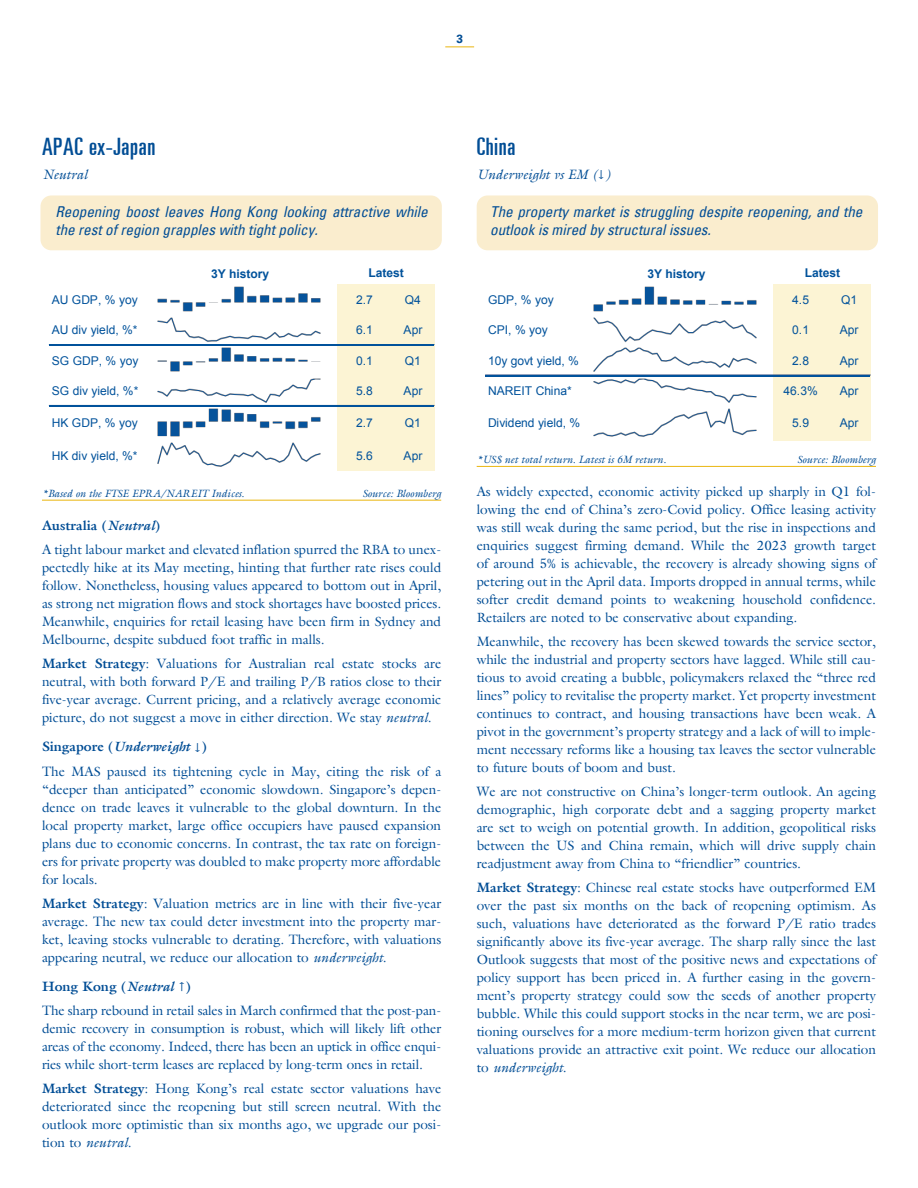
<style>
.page{position:relative;width:918px;height:1188px;background:#fff}
.page>*{position:absolute;margin:0;border:0;box-sizing:border-box;transform-origin:0 0}
.B-head{font:ultra-condensed 24px "Univers";letter-spacing:.025em;color:#014d95}
.Callout{font:italic condensed 15px/17.2px "Univers";color:#014d95}
.Body{font:13.5px/18px "Galliard";color:#014d95;text-align:justify}
.Body-2{font:700 13.5px "Galliard";color:#014d95}
.Body-3{font:italic 13.5px "Galliard";color:#014d95}
.t1{font:12px "Arial";color:#01529b}
.t2{font:700 12px "Arial";color:#01529b}
.t3{font:700 12px "Univers";color:#014d95}
.Notes{font:italic 10.5px "Galliard";color:#014d95}
.SOURCE__flush_right{font:italic 10.5px "Galliard";color:#014d95}
.s1{font-style:italic}
.s2{font-weight:700}
</style>
<div class="page">
<div style="left:477px;top:195px;width:401px;height:55px;background:#faedce;border-radius:11px"></div>
<div style="left:41px;top:195px;width:401px;height:55px;background:#faedce;border-radius:11px"></div>
<svg style="left:445px;top:46px;width:29px;height:1px"></svg>
<hr style="left:42px;top:500px;width:399px;height:1px;background:#eab610">
<hr style="left:477px;top:466px;width:399px;height:1px;background:#eab610">
<div style="left:773px;top:284px;width:97px;height:31px;background:#fcf4d4"></div>
<img style="left:593px;top:286px;width:164px;height:26px">
<div style="left:773px;top:315px;width:97px;height:30px;background:#fcf4d4"></div>
<div style="left:773px;top:345px;width:97px;height:31px;background:#fcf4d4"></div>
<div style="left:773px;top:376px;width:97px;height:30px;background:#fcf4d4"></div>
<div style="left:773px;top:406px;width:97px;height:34px;background:#fcf4d4"></div>
<hr style="left:486px;top:375px;width:384px;height:1px;background:#01529b">
<div style="left:337px;top:284px;width:97px;height:31px;background:#fcf4d4"></div>
<img style="left:157px;top:286px;width:164px;height:26px">
<div style="left:337px;top:315px;width:97px;height:30px;background:#fcf4d4"></div>
<div style="left:337px;top:345px;width:97px;height:31px;background:#fcf4d4"></div>
<div style="left:337px;top:376px;width:97px;height:30px;background:#fcf4d4"></div>
<div style="left:337px;top:406px;width:97px;height:34px;background:#fcf4d4"></div>
<div style="left:337px;top:440px;width:97px;height:31px;background:#fcf4d4"></div>
<hr style="left:49px;top:344px;width:385px;height:1px;background:#06539b">
<hr style="left:49px;top:345px;width:385px;height:1px;background:#01529b">
<hr style="left:49px;top:405px;width:385px;height:2px;background:#01529b">
<p class="t3" style="left:456px;top:32px;width:8px">3</p>
<p class="B-head" style="left:42px;top:135px;width:115px">APAC ex-Japan</p>
<p class="Body-3" style="left:42px;top:168px;width:47px">Neutral</p>
<p class="Callout" style="left:56px;top:203px;width:374px">Reopening boost leaves Hong Kong looking attractive while the rest of region grapples with tight policy.</p>
<p class="B-head" style="left:477px;top:135px;width:40px">China</p>
<p class="Body-3" style="left:477px;top:168px;width:136px">Underweight vs EM (↓)</p>
<p class="Callout" style="left:490px;top:203px;width:374px">The property market is struggling despite reopening, and the outlook is mired by structural issues.</p>
<p class="t2" style="left:369px;top:265px;width:37px">Latest</p>
<p class="t2" style="left:211px;top:266px;width:60px">3Y history</p>
<p class="t2" style="left:805px;top:265px;width:37px">Latest</p>
<p class="t2" style="left:647px;top:266px;width:60px">3Y history</p>
<p class="t1" style="left:52px;top:292px;width:87px">AU GDP, % yoy</p>
<p class="t1" style="left:356px;top:292px;width:18px">2.7</p>
<p class="t1" style="left:405px;top:292px;width:18px">Q4</p>
<p class="t1" style="left:52px;top:322px;width:87px">AU div yield, %*</p>
<p class="t1" style="left:356px;top:322px;width:18px">6.1</p>
<p class="t1" style="left:404px;top:322px;width:20px">Apr</p>
<p class="t1" style="left:52px;top:353px;width:88px">SG GDP, % yoy</p>
<p class="t1" style="left:356px;top:353px;width:18px">0.1</p>
<p class="t1" style="left:405px;top:353px;width:18px">Q1</p>
<p class="t1" style="left:52px;top:383px;width:88px">SG div yield, %*</p>
<p class="t1" style="left:356px;top:383px;width:18px">5.8</p>
<p class="t1" style="left:404px;top:383px;width:20px">Apr</p>
<p class="t1" style="left:52px;top:415px;width:87px">HK GDP, % yoy</p>
<p class="t1" style="left:356px;top:415px;width:18px">2.7</p>
<p class="t1" style="left:405px;top:415px;width:18px">Q1</p>
<p class="t1" style="left:52px;top:447px;width:87px">HK div yield, %*</p>
<p class="t1" style="left:356px;top:447px;width:18px">5.6</p>
<p class="t1" style="left:404px;top:447px;width:20px">Apr</p>
<p class="Notes" style="left:42px;top:489px;width:204px">*Based on the FTSE EPRA/NAREIT Indices.</p>
<p class="SOURCE__flush_right" style="left:362px;top:489px;width:80px">Source: Bloomberg</p>
<p class="Body-2" style="left:42px;top:520px;width:120px">Australia (<span class="s1">Neutral</span>)</p>
<p class="Body" style="left:42px;top:542px;width:401px">A tight labour market and elevated inflation spurred the RBA to unex&shy;pectedly hike at its May meeting, hinting that further rate rises could follow. Nonetheless, housing values appeared to bottom out in April, as strong net migration flows and stock shortages have boosted prices.<br>Meanwhile, enquiries for retail leasing have been firm in Sydney and Melbourne, despite subdued foot traffic in malls.</p>
<p class="Body" style="left:42px;top:656px;width:401px"><span class="s2">Market Strategy</span>: Valuations for Australian real estate stocks are neutral, with both forward P/E and trailing P/B ratios close to their five-year average. Current pricing, and a relatively average economic picture, do not suggest a move in either direction. We stay <span class="s1">neutral</span>.</p>
<p class="Body-2" style="left:42px;top:741px;width:166px">Singapore (<span class="s1">Underweight</span> ↓)</p>
<p class="Body" style="left:42px;top:763px;width:401px">The MAS paused its tightening cycle in May, citing the risk of a “deeper than anticipated” economic slowdown. Singapore’s depen&shy;dence on trade leaves it vulnerable to the global downturn. In the local property market, large office occupiers have paused expansion plans due to economic concerns. In contrast, the tax rate on foreign&shy;ers for private property was doubled to make property more affordable for locals.</p>
<p class="Body" style="left:42px;top:895px;width:401px"><span class="s2">Market Strategy</span>: Valuation metrics are in line with their five-year average. The new tax could deter investment into the property mar&shy;ket, leaving stocks vulnerable to derating. Therefore, with valuations appearing neutral, we reduce our allocation to <span class="s1">underweight</span>.</p>
<p class="Body-2" style="left:42px;top:981px;width:150px">Hong Kong (<span class="s1">Neutral</span> ↑)</p>
<p class="Body" style="left:42px;top:1003px;width:401px">The sharp rebound in retail sales in March confirmed that the post-pan&shy;demic recovery in consumption is robust, which will likely lift other areas of the economy. Indeed, there has been an uptick in office enqui&shy;ries while short-term leases are replaced by long-term ones in retail.</p>
<p class="Body" style="left:42px;top:1081px;width:401px"><span class="s2">Market Strategy</span>: Hong Kong’s real estate sector valuations have deteriorated since the reopening but still screen neutral. With the outlook more optimistic than six months ago, we upgrade our posi&shy;tion to <span class="s1">neutral</span>.</p>
<p class="t1" style="left:488px;top:292px;width:67px">GDP, % yoy</p>
<p class="t1" style="left:792px;top:292px;width:18px">4.5</p>
<p class="t1" style="left:841px;top:292px;width:18px">Q1</p>
<p class="t1" style="left:488px;top:322px;width:61px">CPI, % yoy</p>
<p class="t1" style="left:792px;top:322px;width:18px">0.1</p>
<p class="t1" style="left:840px;top:322px;width:20px">Apr</p>
<p class="t1" style="left:488px;top:353px;width:93px">10y govt yield, %</p>
<p class="t1" style="left:792px;top:353px;width:18px">2.8</p>
<p class="t1" style="left:840px;top:353px;width:20px">Apr</p>
<p class="t1" style="left:488px;top:383px;width:85px">NAREIT China*</p>
<p class="t1" style="left:784px;top:383px;width:36px">46.3%</p>
<p class="t1" style="left:840px;top:383px;width:20px">Apr</p>
<p class="t1" style="left:488px;top:415px;width:94px">Dividend yield, %</p>
<p class="t1" style="left:792px;top:415px;width:18px">5.9</p>
<p class="t1" style="left:840px;top:415px;width:20px">Apr</p>
<p class="Notes" style="left:477px;top:455px;width:191px">*US$ net total return. Latest is 6M return.</p>
<p class="SOURCE__flush_right" style="left:797px;top:455px;width:80px">Source: Bloomberg</p>
<p class="Body" style="left:477px;top:484px;width:401px">As widely expected, economic activity picked up sharply in Q1 fol&shy;lowing the end of China’s zero-Covid policy. Office leasing activity was still weak during the same period, but the rise in inspections and enquiries suggest firming demand. While the 2023 growth target of around 5% is achievable, the recovery is already showing signs of petering out in the April data. Imports dropped in annual terms, while softer credit demand points to weakening household confidence.<br>Retailers are noted to be conservative about expanding.</p>
<p class="Body" style="left:477px;top:634px;width:401px">Meanwhile, the recovery has been skewed towards the service sector, while the industrial and property sectors have lagged. While still cau&shy;tious to avoid creating a bubble, policymakers relaxed the “three red lines” policy to revitalise the property market. Yet property investment continues to contract, and housing transactions have been weak. A pivot in the government’s property strategy and a lack of will to imple&shy;ment necessary reforms like a housing tax leaves the sector vulnerable to future bouts of boom and bust.</p>
<p class="Body" style="left:477px;top:784px;width:401px">We are not constructive on China’s longer-term outlook. An ageing demographic, high corporate debt and a sagging property market are set to weigh on potential growth. In addition, geopolitical risks between the US and China remain, which will drive supply chain readjustment away from China to “friendlier” countries.</p>
<p class="Body" style="left:477px;top:880px;width:401px"><span class="s2">Market Strategy</span>: Chinese real estate stocks have outperformed EM over the past six months on the back of reopening optimism. As such, valuations have deteriorated as the forward P/E ratio trades significantly above its five-year average. The sharp rally since the last Outlook suggests that most of the positive news and expectations of policy support has been priced in. A further easing in the govern&shy;ment’s property strategy could sow the seeds of another property bubble. While this could support stocks in the near term, we are posi&shy;tioning ourselves for a more medium-term horizon given that current valuations provide an attractive exit point. We reduce our allocation to <span class="s1">underweight</span>.</p>
</div>
